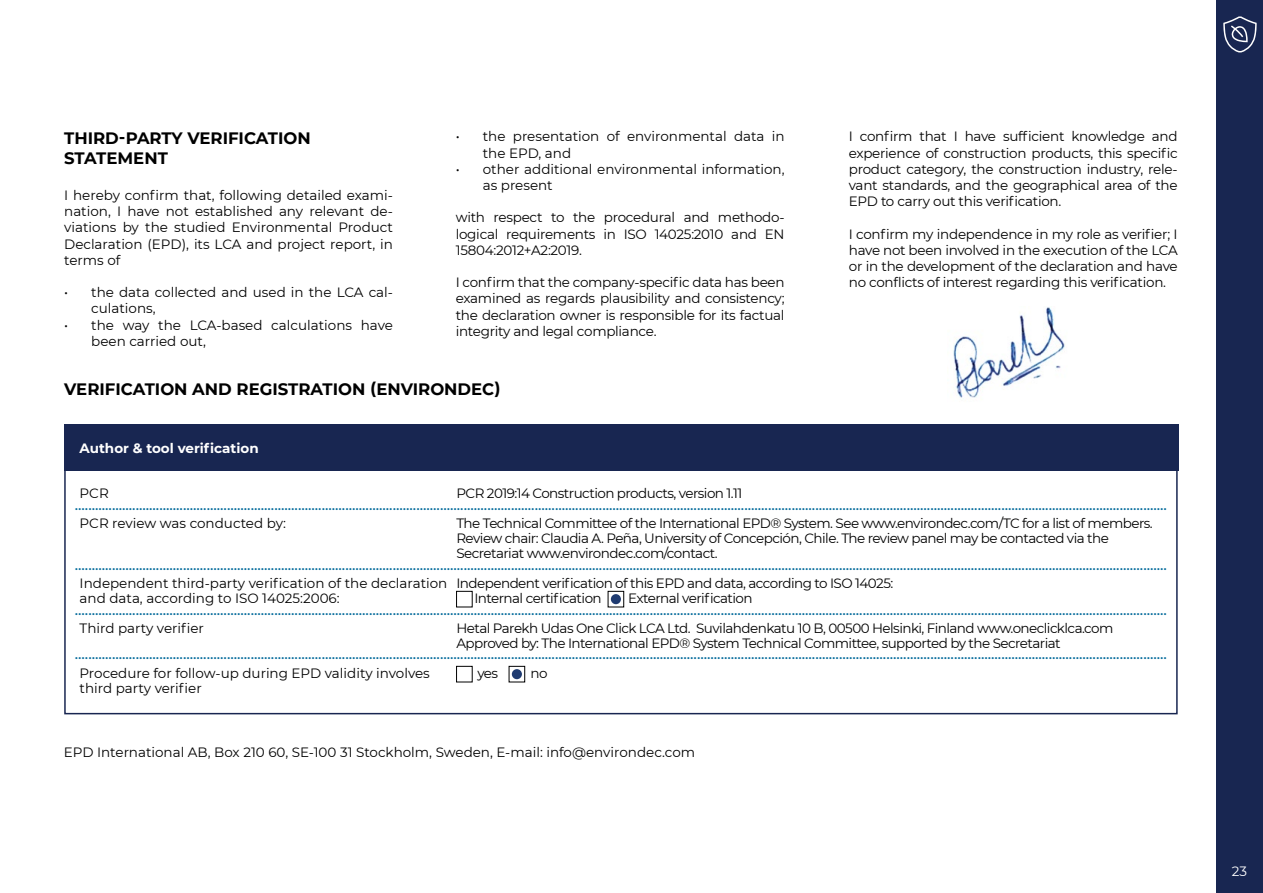
<style>
.page{position:relative;width:1263px;height:893px;background:#fff}
.page>*{position:absolute;margin:0;border:0;box-sizing:border-box;transform-origin:0 0}
.t1{font:700 16.5px/19.8px "Montserrat";color:#000}
.t2{font:13.5px/16.2px "Montserrat";letter-spacing:-.02em;color:#000;text-align:justify}
.t3{font:13.5px/15px "Montserrat";letter-spacing:-.04em;color:#000}
.t4{font:13.5px/16.2px "Montserrat";color:#000}
.t5{font:700 13.5px "Montserrat";color:#fff}
.t6{font:13.5px "Montserrat";color:#fff}
.t7{font:700 10.5px "Montserrat";color:#066c9c}
</style>
<div class="page">
<div style="left:1216px;top:0;width:47px;height:893px;background:#182651"></div>
<svg style="left:1223px;top:16px;width:34px;height:37px"></svg>
<div style="left:64px;top:424px;width:1114px;height:47px;background:#182651"></div>
<div style="left:64px;top:424px;width:1114px;height:290px;border:2px solid #182651"></div>
<img style="left:953px;top:307px;width:112px;height:91px">
<div style="left:456px;top:591px;width:17px;height:16px;border:1px solid #000"></div>
<div style="left:608px;top:591px;width:16px;height:16px;border:1px solid #000"></div>
<div style="left:611px;top:594px;width:10px;height:10px;background:#1f3b71;border-radius:50%"></div>
<div style="left:456px;top:666px;width:17px;height:16px;border:1px solid #000"></div>
<div style="left:509px;top:666px;width:16px;height:16px;border:1px solid #000"></div>
<div style="left:512px;top:669px;width:10px;height:10px;background:#1f3b71;border-radius:50%"></div>
<h1 class="t1" style="left:64px;top:128px;width:248px">THIRD-PARTY VERIFICATION<br>STATEMENT</h1>
<p class="t2" style="left:64px;top:187px;width:330px">I hereby confirm that, following detailed exami&shy;nation, I have not established any relevant de&shy;viations by the studied Environmental Product Declaration (EPD), its LCA and project report, in terms of</p>
<p class="t4" style="left:91px;top:284px;width:303px;text-indent:-27px">• the data collected and used in the LCA cal&shy;culations,</p>
<p class="t4" style="left:91px;top:316px;width:303px;text-indent:-27px">• the way the LCA-based calculations have been carried out,</p>
<p class="t4" style="left:483px;top:128px;width:303px;text-indent:-27px">• the presentation of environmental data in the EPD, and</p>
<p class="t4" style="left:483px;top:160px;width:303px;text-indent:-27px">• other additional environmental information, as present</p>
<p class="t2" style="left:456px;top:209px;width:330px">with respect to the procedural and methodo&shy;logical requirements in ISO 14025:2010 and EN 15804:2012+A2:2019.</p>
<p class="t2" style="left:456px;top:274px;width:330px">I confirm that the company-specific data has been examined as regards plausibility and consistency; the declaration owner is responsible for its factual integrity and legal compliance.</p>
<h1 class="t1" style="left:64px;top:378px;width:438px">VERIFICATION AND REGISTRATION (ENVIRONDEC)</h1>
<p class="t2" style="left:849px;top:128px;width:330px">I confirm that I have sufficient knowledge and experience of construction products, this specific product category, the construction industry, rele&shy;vant standards, and the geographical area of the EPD to carry out this verification.</p>
<p class="t2" style="left:849px;top:225px;width:330px">I confirm my independence in my role as verifier; I have not been involved in the execution of the LCA or in the development of the declaration and have no conflicts of interest regarding this verification.</p>
<p class="t5" style="left:80px;top:438px;width:181px">Author &amp; tool verification</p>
<p class="t2" style="left:80px;top:485px;width:31px">PCR</p>
<p class="t4" style="left:80px;top:515px;width:208px">PCR review was conducted by:</p>
<p class="t3" style="left:456px;top:485px;width:287px">PCR 2019:14 Construction products, version 1.11</p>
<p class="t3" style="left:456px;top:515px;width:698px">The Technical Committee of the International EPD® System. See www.environdec.com/TC for a list of members.<br>Review chair: Claudia A. Peña, University of Concepción, Chile. The review panel may be contacted via the<br>Secretariat www.environdec.com/contact.</p>
<p class="t3" style="left:474px;top:575px;width:420px;text-indent:-18px">Independent verification of this EPD and data, according to ISO 14025:<br>Internal certification</p>
<p class="t7" style="left:75px;top:499px;width:1093px">...................................................................................................................................................................................................................................................................................................................................</p>
<p class="t7" style="left:75px;top:559px;width:1093px">...................................................................................................................................................................................................................................................................................................................................</p>
<p class="t4" style="left:80px;top:575px;width:369px;line-height:15px">Independent third-party verification of the declaration and data, according to ISO 14025:2006:</p>
<p class="t4" style="left:80px;top:620px;width:126px">Third party verifier</p>
<p class="t4" style="left:80px;top:665px;width:352px;line-height:15px">Procedure for follow-up during EPD validity involves third party verifier</p>
<p class="t3" style="left:628px;top:590px;width:126px">External verification</p>
<p class="t3" style="left:456px;top:620px;width:658px">Hetal Parekh Udas One Click LCA Ltd. Suvilahdenkatu 10 B, 00500 Helsinki, Finland www.oneclicklca.com<br>Approved by: The International EPD® System Technical Committee, supported by the Secretariat</p>
<p class="t2" style="left:477px;top:664px;width:22px">yes</p>
<p class="t2" style="left:531px;top:664px;width:19px">no</p>
<p class="t7" style="left:75px;top:604px;width:1093px">...................................................................................................................................................................................................................................................................................................................................</p>
<p class="t7" style="left:75px;top:647px;width:1093px">...................................................................................................................................................................................................................................................................................................................................</p>
<p class="t4" style="left:64px;top:744px;width:633px">EPD International AB, Box 210 60, SE-100 31 Stockholm, Sweden, E-mail: info@environdec.com</p>
<p class="t6" style="left:1232px;top:862px;width:17px">23</p>
</div>
